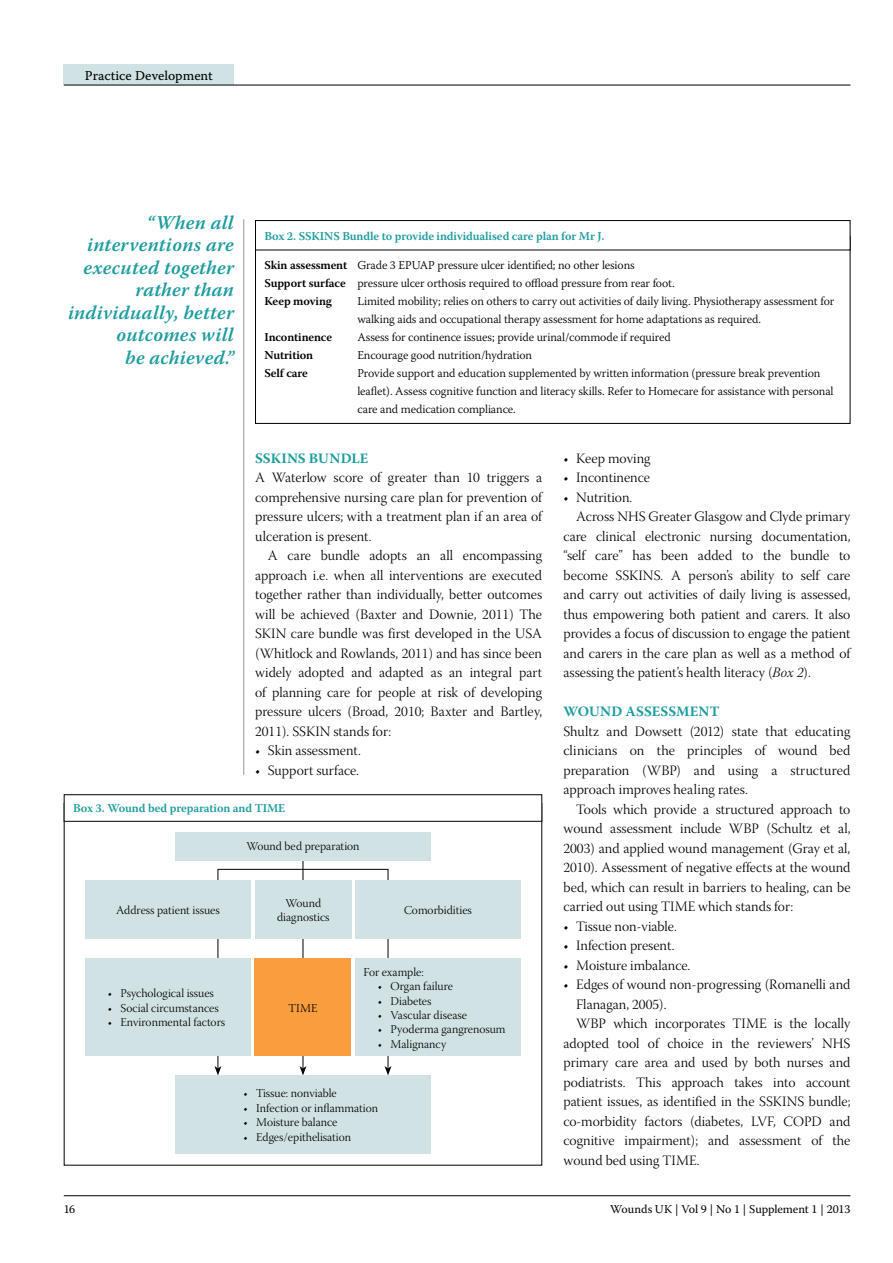
<style>
.page{position:relative;width:893px;height:1263px;background:#fff}
.page>*{position:absolute;margin:0;border:0;box-sizing:border-box;transform-origin:0 0}
.t1{font:italic 600 19.5px/22.5px "Warnock Pro";letter-spacing:.01em;color:#1e9c9e;text-align:right}
.t2{font:14.25px/19.5px "Warnock Pro Light Subh";color:#000;text-align:justify}
.t3{font:700 14.25px "Warnock Pro";letter-spacing:.005em;color:#1e9c9e}
.t4{font:13.5px "Warnock Pro Capt";color:#000}
.t5{font:300 12px/18px "Warnock Pro";letter-spacing:-.01em;color:#000}
.t6{font:12px/14.4px "Warnock Pro Light Subh";color:#000;text-align:center}
.t7{font:600 12px "Warnock Pro";letter-spacing:-.01em;color:#1e9c9e}
.t8{font:12px "Warnock Pro";letter-spacing:-.005em;color:#000}
.t9{font:600 12px "Warnock Pro";letter-spacing:-.01em;color:#000}
.s1{font-weight:600}
.s2{font-family:"Warnock Pro Light It Subh"}
</style>
<div class="page">
<hr style="left:64px;top:1195px;width:786px;height:1px;background:#000">
<div style="left:64px;top:64px;width:170px;height:21px;background:#d0e2e3"></div>
<hr style="left:64px;top:85px;width:786px;height:1px;background:#000">
<div style="left:255px;top:220px;width:595px;height:30px;border:1px solid #000"></div>
<hr style="left:243px;top:219px;width:1px;height:556px;background:#939598">
<div style="left:64px;top:794px;width:478px;height:28px;border:1px solid #000"></div>
<hr style="left:303px;top:841px;width:1px;height:227px;background:#000">
<svg style="left:299px;top:1066px;width:7px;height:9px"></svg>
<hr style="left:218px;top:869px;width:170px;height:1px;background:#000">
<hr style="left:218px;top:869px;width:1px;height:199px;background:#000">
<svg style="left:214px;top:1066px;width:7px;height:9px"></svg>
<hr style="left:388px;top:869px;width:1px;height:199px;background:#000">
<svg style="left:385px;top:1066px;width:6px;height:9px"></svg>
<div style="left:175px;top:833px;width:256px;height:28px;background:#d0e2e3"></div>
<div style="left:85px;top:880px;width:166px;height:59px;background:#d0e2e3"></div>
<div style="left:255px;top:880px;width:96px;height:59px;background:#d0e2e3"></div>
<div style="left:355px;top:880px;width:166px;height:59px;background:#d0e2e3"></div>
<div style="left:85px;top:958px;width:166px;height:98px;background:#d0e2e3"></div>
<div style="left:255px;top:958px;width:96px;height:98px;background:#f99d3e"></div>
<div style="left:355px;top:958px;width:166px;height:98px;background:#d0e2e3"></div>
<div style="left:175px;top:1075px;width:256px;height:78px;background:#d0e2e3"></div>
<p class="t4" style="left:85px;top:67px;width:129px">Practice Development</p>
<h1 class="t1" style="left:68px;top:211px;width:167px">“When all interventions are executed together rather than individually, better outcomes will<br>be achieved.”</h1>
<p class="t7" style="left:264px;top:228px;width:342px">Box 2. SSKINS Bundle to provide individualised care plan for Mr J.</p>
<p class="t5" style="left:264px;top:256px;width:412px"><span class="s1">Skin assessment</span> Grade 3 EPUAP pressure ulcer identified; no other lesions<br><span class="s1">Support surface</span> pressure ulcer orthosis required to offload pressure from rear foot.<br><span class="s1">Keep moving</span></p>
<p class="t5" style="left:357px;top:292px;width:478px">Limited mobility; relies on others to carry out activities of daily living. Physiotherapy assessment for walking aids and occupational therapy assessment for home adaptations as required.</p>
<p class="t9" style="left:264px;top:330px;width:69px">Incontinence</p>
<p class="t5" style="left:357px;top:328px;width:315px">Assess for continence issues; provide urinal/commode if required</p>
<p class="t9" style="left:264px;top:348px;width:50px">Nutrition</p>
<p class="t5" style="left:357px;top:346px;width:176px">Encourage good nutrition/hydration</p>
<p class="t9" style="left:264px;top:366px;width:45px">Self care</p>
<p class="t5" style="left:357px;top:364px;width:478px">Provide support and education supplemented by written information (pressure break prevention leaflet). Assess cognitive function and literacy skills. Refer to Homecare for assistance with personal care and medication compliance.</p>
<p class="t3" style="left:255px;top:449px;width:10px">SSKINS</p>
<p class="t3" style="left:309px;top:449px;width:61px">BUNDLE</p>
<p class="t2" style="left:255px;top:470px;width:289px">A Waterlow score of greater than 10 triggers a comprehensive nursing care plan for prevention of pressure ulcers; with a treatment plan if an area of ulceration is present.</p>
<p class="t2" style="left:255px;top:547px;width:289px;text-indent:13px">A care bundle adopts an all encompassing approach i.e. when all interventions are executed together rather than individually, better outcomes will be achieved (Baxter and Downie, 2011) The SKIN care bundle was first developed in the USA (Whitlock and Rowlands, 2011) and has since been widely adopted and adapted as an integral part of planning care for people at risk of developing pressure ulcers (Broad, 2010; Baxter and Bartley, 2011). SSKIN stands for:</p>
<p class="t2" style="left:255px;top:742px;width:107px">• Skin assessment.</p>
<p class="t2" style="left:255px;top:762px;width:105px">• Support surface.</p>
<p class="t7" style="left:73px;top:801px;width:214px">Box 3. Wound bed preparation and TIME</p>
<p class="t6" style="left:246px;top:840px;width:115px">Wound bed preparation</p>
<p class="t6" style="left:116px;top:904px;width:105px">Address patient issues</p>
<p class="t6" style="left:277px;top:897px;width:54px">Wound diagnostics</p>
<p class="t6" style="left:404px;top:904px;width:69px">Comorbidities</p>
<p class="t8" style="left:64px;top:1202px;width:13px">16</p>
<p class="t6" style="left:108px;top:987px;width:108px">• Psychological issues</p>
<p class="t6" style="left:108px;top:1002px;width:112px">• Social circumstances</p>
<p class="t6" style="left:108px;top:1016px;width:119px">• Environmental factors</p>
<p class="t6" style="left:289px;top:1002px;width:30px">TIME</p>
<p class="t6" style="left:364px;top:966px;width:62px">For example:</p>
<p class="t6" style="left:378px;top:980px;width:77px">• Organ failure</p>
<p class="t6" style="left:378px;top:995px;width:55px">• Diabetes</p>
<p class="t6" style="left:378px;top:1009px;width:91px">• Vascular disease</p>
<p class="t6" style="left:378px;top:1024px;width:129px">• Pyoderma gangrenosum</p>
<p class="t6" style="left:378px;top:1038px;width:70px">• Malignancy</p>
<p class="t6" style="left:243px;top:1087px;width:95px">• Tissue: nonviable</p>
<p class="t6" style="left:243px;top:1102px;width:136px">• Infection or inflammation</p>
<p class="t6" style="left:243px;top:1116px;width:95px">• Moisture balance</p>
<p class="t6" style="left:243px;top:1131px;width:109px">• Edges/epithelisation</p>
<p class="t2" style="left:563px;top:450px;width:89px">• Keep moving</p>
<p class="t2" style="left:563px;top:469px;width:88px">• Incontinence</p>
<p class="t2" style="left:563px;top:489px;width:70px">• Nutrition.</p>
<p class="t2" style="left:576px;top:508px;width:276px">Across NHS Greater Glasgow and Clyde primary</p>
<p class="t2" style="left:563px;top:528px;width:288px">care clinical electronic nursing documentation,</p>
<p class="t2" style="left:563px;top:547px;width:288px">“self care” has been added to the bundle to</p>
<p class="t2" style="left:563px;top:567px;width:288px">become SSKINS. A person’s ability to self care</p>
<p class="t2" style="left:563px;top:586px;width:289px">and carry out activities of daily living is assessed,</p>
<p class="t2" style="left:563px;top:606px;width:288px">thus empowering both patient and carers. It also</p>
<p class="t2" style="left:563px;top:625px;width:289px">provides a focus of discussion to engage the patient</p>
<p class="t2" style="left:563px;top:645px;width:289px">and carers in the care plan as well as a method of</p>
<p class="t2" style="left:563px;top:664px;width:249px">assessing the patient’s health literacy (<span class="s2">Box 2</span>).</p>
<p class="t3" style="left:563px;top:703px;width:153px">WOUND ASSESSMENT</p>
<p class="t2" style="left:563px;top:723px;width:288px">Shultz and Dowsett (2012) state that educating clinicians on the principles of wound bed preparation (WBP) and using a structured approach improves healing rates.</p>
<p class="t2" style="left:563px;top:801px;width:289px;text-indent:13px">Tools which provide a structured approach to wound assessment include WBP (Schultz et al, 2003) and applied wound management (Gray et al, 2010). Assessment of negative effects at the wound bed, which can result in barriers to healing, can be carried out using TIME which stands for:</p>
<p class="t2" style="left:563px;top:918px;width:115px">• Tissue non-viable.</p>
<p class="t2" style="left:563px;top:937px;width:113px">• Infection present.</p>
<p class="t2" style="left:563px;top:957px;width:128px">• Moisture imbalance.</p>
<p class="t2" style="left:563px;top:976px;width:289px">• Edges of wound non-progressing (Romanelli and</p>
<p class="t2" style="left:576px;top:996px;width:92px">Flanagan, 2005).</p>
<p class="t2" style="left:576px;top:1015px;width:276px">WBP which incorporates TIME is the locally</p>
<p class="t2" style="left:563px;top:1035px;width:289px">adopted tool of choice in the reviewers’ NHS</p>
<p class="t2" style="left:563px;top:1054px;width:289px">primary care area and used by both nurses and</p>
<p class="t2" style="left:563px;top:1074px;width:289px">podiatrists. This approach takes into account</p>
<p class="t2" style="left:563px;top:1093px;width:288px">patient issues, as identified in the SSKINS bundle;</p>
<p class="t2" style="left:563px;top:1113px;width:289px">co-morbidity factors (diabetes, LVF, COPD and</p>
<p class="t2" style="left:563px;top:1132px;width:289px">cognitive impairment); and assessment of the</p>
<p class="t2" style="left:563px;top:1152px;width:138px">wound bed using TIME.</p>
<p class="t8" style="left:610px;top:1202px;width:242px">Wounds UK | Vol 9 | No 1 | Supplement 1 | 2013</p>
</div>
